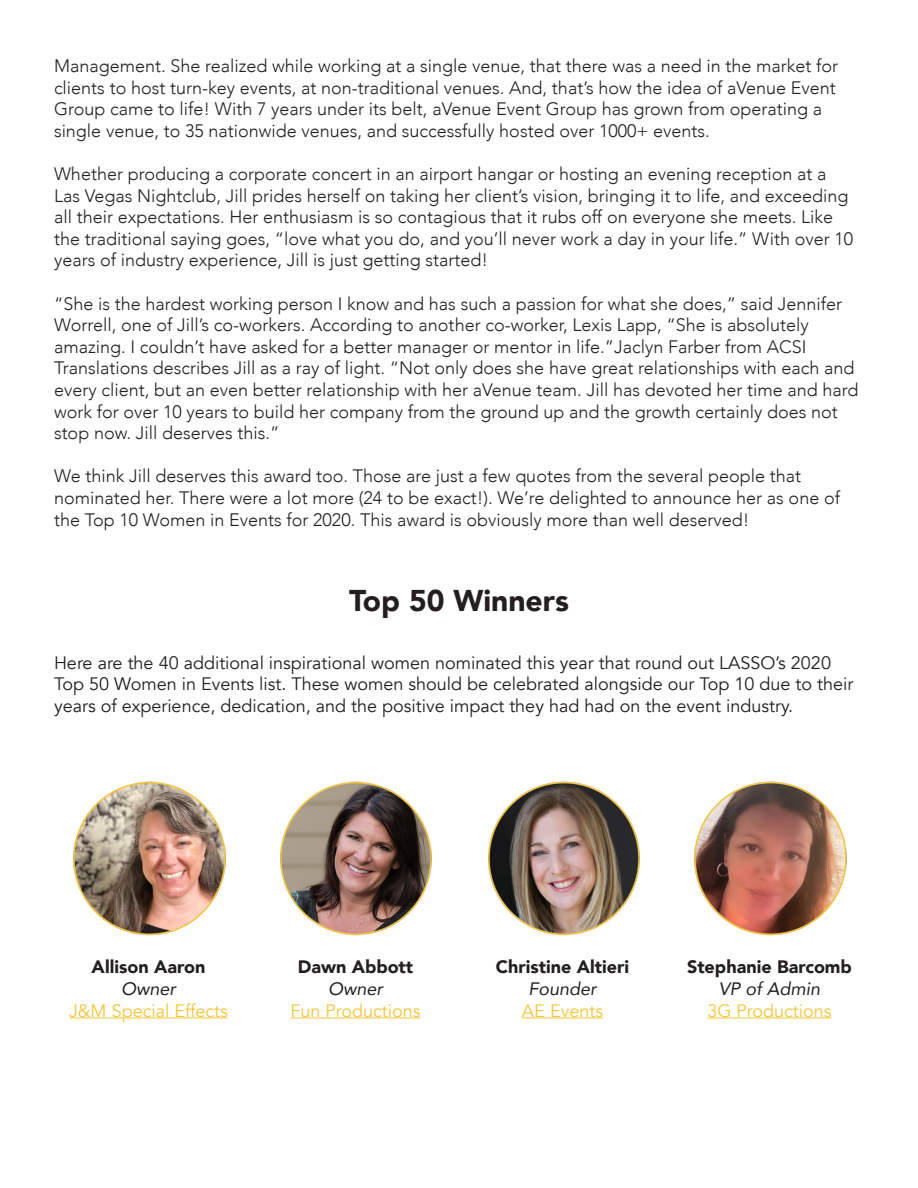
<style>
.page{position:relative;width:918px;height:1188px;background:#fff}
.page>*{position:absolute;margin:0;border:0;box-sizing:border-box;transform-origin:0 0}
.t1{font:900 30px "Avenir";color:#231f20}
.t2{font:300 18px/21.6px "Avenir";color:#231f20}
.t3{font:18px/21.6px "Avenir";color:#231f20}
.t4{font:900 18px "Avenir";color:#231f20}
.t5{font:18px "Avenir";color:#f5c53a}
.t6{font:italic 18px "Avenir";color:#231f20}
</style>
<div class="page">
<hr style="left:69px;top:1018px;width:159px;height:1px;background:#f5c53a">
<hr style="left:290px;top:1018px;width:131px;height:1px;background:#f5c53a">
<hr style="left:522px;top:1018px;width:81px;height:1px;background:#f5c53a">
<hr style="left:707px;top:1018px;width:125px;height:1px;background:#f5c53a">
<img style="left:280px;top:781px;width:152px;height:155px">
<img style="left:488px;top:781px;width:152px;height:155px">
<img style="left:694px;top:781px;width:153px;height:155px">
<img style="left:73px;top:781px;width:153px;height:155px">
<p class="t2" style="left:54px;top:55px;width:786px">Management. She realized while working at a single venue, that there was a need in the market for clients to host turn-key events, at non-traditional venues. And, that’s how the idea of aVenue Event Group came to life! With 7 years under its belt, aVenue Event Group has grown from operating a single venue, to 35 nationwide venues, and successfully hosted over 1000+ events.</p>
<p class="t2" style="left:54px;top:163px;width:801px">Whether producing a corporate concert in an airport hangar or hosting an evening reception at a Las Vegas Nightclub, Jill prides herself on taking her client’s vision, bringing it to life, and exceeding all their expectations. Her enthusiasm is so contagious that it rubs off on everyone she meets. Like the traditional saying goes, “love what you do, and you’ll never work a day in your life.” With over 10 years of industry experience, Jill is just getting started!</p>
<p class="t2" style="left:54px;top:293px;width:806px">“She is the hardest working person I know and has such a passion for what she does,” said Jennifer Worrell, one of Jill’s co-workers. According to another co-worker, Lexis Lapp, “She is absolutely amazing. I couldn’t have asked for a better manager or mentor in life.”Jaclyn Farber from ACSI Translations describes Jill as a ray of light. “Not only does she have great relationships with each and every client, but an even better relationship with her aVenue team. Jill has devoted her time and hard work for over 10 years to build her company from the ground up and the growth certainly does not stop now. Jill deserves this.”</p>
<p class="t2" style="left:54px;top:465px;width:788px">We think Jill deserves this award too. Those are just a few quotes from the several people that nominated her. There were a lot more (24 to be exact!). We’re delighted to announce her as one of the Top 10 Women in Events for 2020. This award is obviously more than well deserved!</p>
<p class="t1" style="left:349px;top:575px;width:221px">Top 50 Winners</p>
<p class="t3" style="left:54px;top:652px;width:801px">Here are the 40 additional inspirational women nominated this year that round out LASSO’s 2020<br>Top 50 Women in Events list. These women should be celebrated alongside our Top 10 due to their years of experience, dedication, and the positive impact they had had on the event industry.</p>
<p class="t4" style="left:92px;top:952px;width:115px">Allison Aaron</p>
<p class="t6" style="left:121px;top:978px;width:56px">Owner</p>
<p class="t5" style="left:69px;top:1000px;width:160px">J&amp;M Special Effects</p>
<p class="t4" style="left:298px;top:952px;width:117px">Dawn Abbott</p>
<p class="t6" style="left:328px;top:978px;width:56px">Owner</p>
<p class="t5" style="left:290px;top:1000px;width:132px">Fun Productions</p>
<p class="t4" style="left:496px;top:952px;width:135px">Christine Altieri</p>
<p class="t6" style="left:528px;top:978px;width:70px">Founder</p>
<p class="t5" style="left:522px;top:1000px;width:83px">AE Events</p>
<p class="t4" style="left:687px;top:952px;width:166px">Stephanie Barcomb</p>
<p class="t6" style="left:719px;top:978px;width:103px">VP of Admin</p>
<p class="t5" style="left:707px;top:1000px;width:126px">3G Productions</p>
</div>
